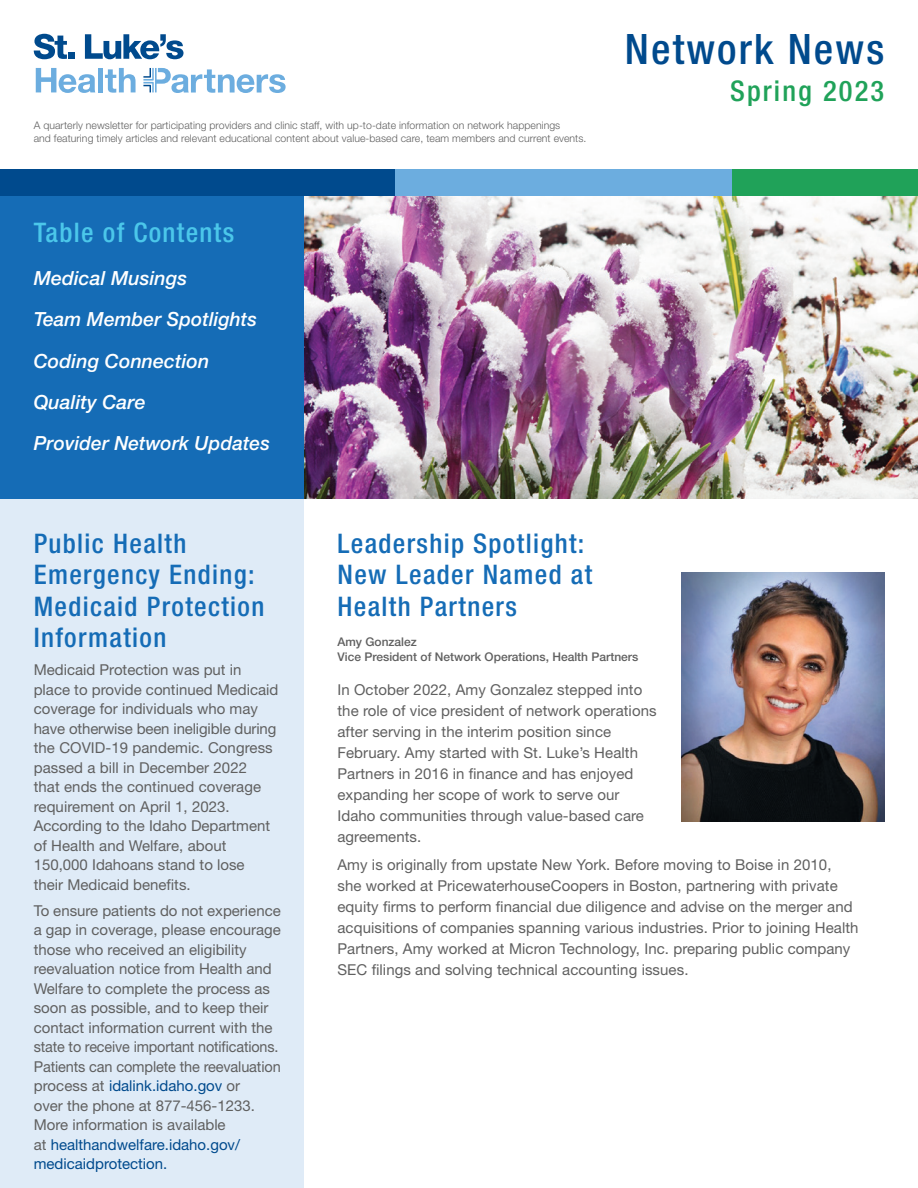
<style>
.page{position:relative;width:918px;height:1188px;background:#fff}
.page>*{position:absolute;margin:0;border:0;box-sizing:border-box;transform-origin:0 0}
.N-Headline_300{font:500 condensed 42px "Helvetica Neue LT Pro";letter-spacing:.05em;color:#004a8d}
.N-Issue_Title_Gray{font:500 condensed 28.5px "Helvetica Neue LT Pro";letter-spacing:.075em;color:#20a259}
.Headline_300{font:500 condensed 27px/31.5px "Helvetica Neue LT Pro";letter-spacing:.05em;color:#156cb6}
.Headline_300-2{font:500 condensed 27px "Helvetica Neue LT Pro";letter-spacing:.05em;color:#4bc7ea}
.N-Body_Copy_10-14_Gr{font:italic 500 19.5px "Helvetica Neue LT Pro";letter-spacing:.005em;color:#fff}
.N-Body_Copy_10-14_Gr-2{font:15px/19.5px "Helvetica Neue LT Pro";letter-spacing:.005em;color:#606060}
.Speaker{font:500 12px/15px "Helvetica Neue LT Pro";color:#606060}
.N-Body_Copy_10-14_Gr-3{font:300 10.5px/13.5px "Helvetica Neue LT Pro";letter-spacing:.005em;color:#606060}
.s1{color:#004a8d}
</style>
<div class="page">
<div style="left:0;top:485px;width:304px;height:703px;background:#dfebf7"></div>
<img style="left:304px;top:196px;width:614px;height:303px">
<div style="left:0;top:175px;width:304px;height:324px;background:#156cb6"></div>
<svg style="left:34px;top:34px;width:33px;height:25px"></svg>
<div style="left:69px;top:52px;width:6px;height:7px;background:#004a8d"></div>
<svg style="left:85px;top:34px;width:99px;height:25px"></svg>
<svg style="left:36px;top:68px;width:59px;height:25px"></svg>
<div style="left:98px;top:68px;width:5px;height:24px;background:#6caddf"></div>
<svg style="left:105px;top:68px;width:31px;height:25px"></svg>
<svg style="left:143px;top:68px;width:143px;height:25px"></svg>
<div style="left:732px;top:169px;width:186px;height:27px;background:#20a259"></div>
<div style="left:395px;top:169px;width:337px;height:27px;background:#6caddf"></div>
<div style="left:0;top:169px;width:395px;height:27px;background:#004a8d"></div>
<img style="left:682px;top:572px;width:202px;height:250px">
<p class="N-Body_Copy_10-14_Gr-3" style="left:34px;top:118px;width:554px">A quarterly newsletter for participating providers and clinic staff, with up-to-date information on network happenings<br>and featuring timely articles and relevant educational content about value-based care, team members and current events.</p>
<p class="Headline_300-2" style="left:34px;top:216px;width:202px">Table of Contents</p>
<p class="N-Body_Copy_10-14_Gr" style="left:34px;top:267px;width:155px">Medical Musings</p>
<p class="N-Body_Copy_10-14_Gr" style="left:34px;top:308px;width:225px">Team Member Spotlights</p>
<p class="N-Body_Copy_10-14_Gr" style="left:34px;top:349px;width:177px">Coding Connection</p>
<p class="N-Body_Copy_10-14_Gr" style="left:34px;top:390px;width:113px">Quality Care</p>
<p class="N-Body_Copy_10-14_Gr" style="left:34px;top:432px;width:238px">Provider Network Updates</p>
<p class="N-Headline_300" style="left:625px;top:24px;width:261px">Network News</p>
<p class="N-Issue_Title_Gray" style="left:730px;top:74px;width:156px">Spring 2023</p>
<p class="Headline_300" style="left:34px;top:527px;width:232px">Public Health<br>Emergency Ending:<br>Medicaid Protection<br>Information</p>
<p class="N-Body_Copy_10-14_Gr-2" style="left:34px;top:660px;width:246px">Medicaid Protection was put in place to provide continued Medicaid coverage for individuals who may have otherwise been ineligible during the COVID-19 pandemic. Congress passed a bill in December 2022<br>that ends the continued coverage requirement on April 1, 2023.<br>According to the Idaho Department of Health and Welfare, about<br>150,000 Idahoans stand to lose<br>their Medicaid benefits.</p>
<p class="N-Body_Copy_10-14_Gr-2" style="left:34px;top:900px;width:249px">To ensure patients do not experience a gap in coverage, please encourage those who received an eligibility reevaluation notice from Health and Welfare to complete the process as soon as possible, and to keep their contact information current with the state to receive important notifications.<br>Patients can complete the reevaluation process at <span class="s1">idalink.idaho.gov</span> or<br>over the phone at 877-456-1233.<br>More information is available<br>at <span class="s1">healthandwelfare.idaho.gov/ medicaidprotection.</span></p>
<p class="Headline_300" style="left:338px;top:527px;width:256px">Leadership Spotlight:<br>New Leader Named at<br>Health Partners</p>
<p class="Speaker" style="left:338px;top:634px;width:302px">Amy Gonzalez<br>Vice President of Network Operations, Health Partners</p>
<p class="N-Body_Copy_10-14_Gr-2" style="left:338px;top:679px;width:321px;line-height:21px">In October 2022, Amy Gonzalez stepped into the role of vice president of network operations after serving in the interim position since February. Amy started with St. Luke’s Health Partners in 2016 in finance and has enjoyed expanding her scope of work to serve our Idaho communities through value-based care agreements.</p>
<p class="N-Body_Copy_10-14_Gr-2" style="left:338px;top:854px;width:523px;line-height:21px">Amy is originally from upstate New York. Before moving to Boise in 2010, she worked at PricewaterhouseCoopers in Boston, partnering with private equity firms to perform financial due diligence and advise on the merger and acquisitions of companies spanning various industries. Prior to joining Health Partners, Amy worked at Micron Technology, Inc. preparing public company SEC filings and solving technical accounting issues.</p>
</div>
